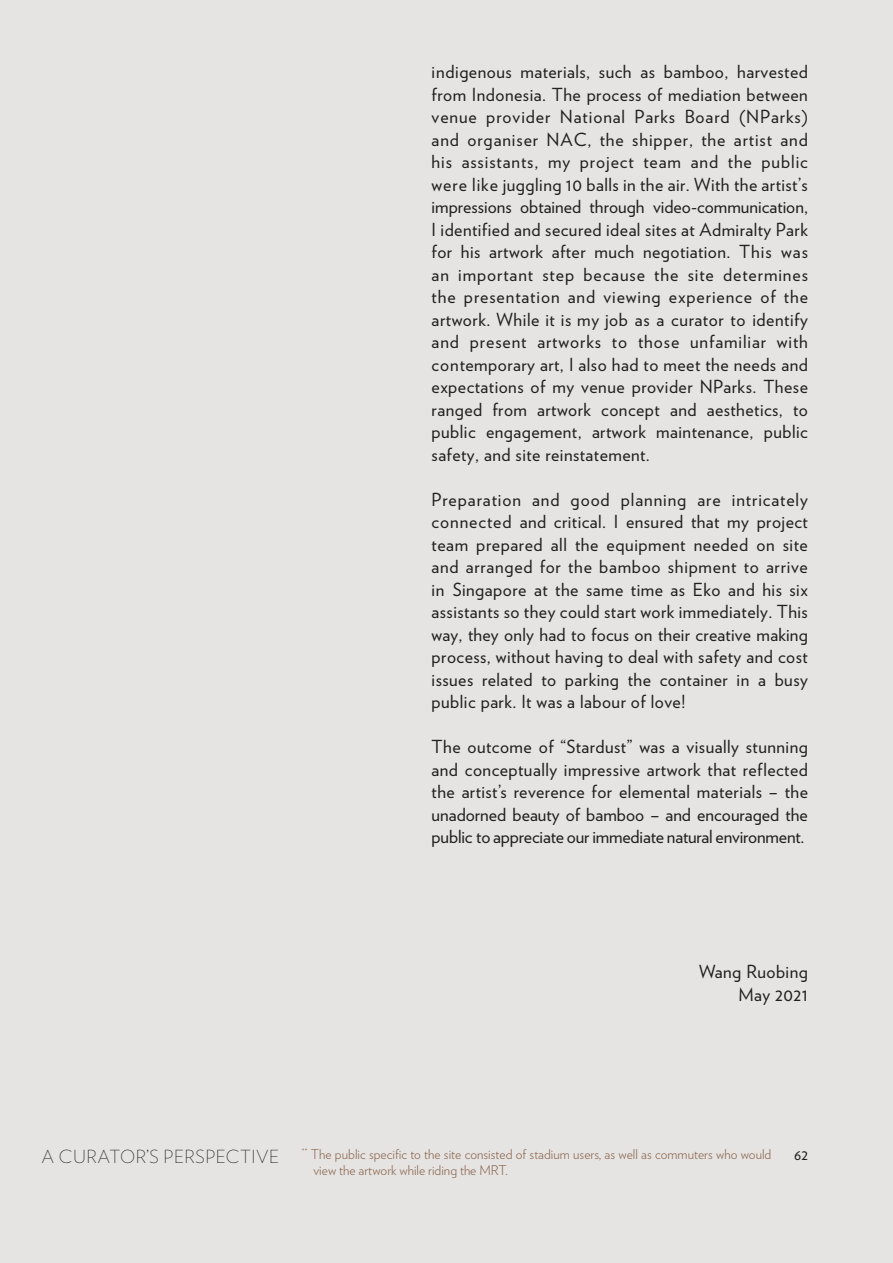
<style>
.page{position:relative;width:893px;height:1263px;background:#e6e4e3}
.page>*{position:absolute;margin:0;border:0;box-sizing:border-box;transform-origin:0 0}
.Body{font:18px/22.5px "Verlag";letter-spacing:.025em;color:#231f20;text-align:justify}
.Body-2{font:200 18px "Verlag";letter-spacing:.025em;color:#231f20}
.t1{font:15px "Verlag";color:#231f20}
.t2{font:300 13.5px/16.2px "Verlag";color:#8b674f}
</style>
<div class="page">
<p class="Body" style="left:432px;top:60px;width:378px">indigenous materials, such as bamboo, harvested from Indonesia. The process of mediation between venue provider National Parks Board (NParks) and organiser NAC, the shipper, the artist and his assistants, my project team and the public were like juggling 10 balls in the air. With the artist’s impressions obtained through video-communication, I identified and secured ideal sites at Admiralty Park for his artwork after much negotiation. This was an important step because the site determines the presentation and viewing experience of the artwork. While it is my job as a curator to identify and present artworks to those unfamiliar with contemporary art, I also had to meet the needs and expectations of my venue provider NParks. These ranged from artwork concept and aesthetics, to public engagement, artwork maintenance, public safety, and site reinstatement.</p>
<p class="Body" style="left:432px;top:487px;width:378px">Preparation and good planning are intricately connected and critical. I ensured that my project team prepared all the equipment needed on site and arranged for the bamboo shipment to arrive in Singapore at the same time as Eko and his six assistants so they could start work immediately. This way, they only had to focus on their creative making process, without having to deal with safety and cost issues related to parking the container in a busy public park. It was a labour of love!</p>
<p class="Body" style="left:432px;top:735px;width:378px">The outcome of “Stardust” was a visually stunning and conceptually impressive artwork that reflected the artist’s reverence for elemental materials – the unadorned beauty of bamboo – and encouraged the public to appreciate our immediate natural environment.</p>
<p class="Body" style="left:699px;top:960px;width:110px">Wang Ruobing</p>
<p class="Body" style="left:738px;top:982px;width:71px">May 2021</p>
<p class="Body-2" style="left:41px;top:1143px;width:239px">A CURATOR’S PERSPECTIVE</p>
<p class="t2" style="left:313px;top:1145px;width:459px;text-indent:-12px"><sup>**</sup> The public specific to the site consisted of stadium users, as well as commuters who would view the artwork while riding the MRT.</p>
<p class="t1" style="left:794px;top:1143px;width:15px">62</p>
</div>
